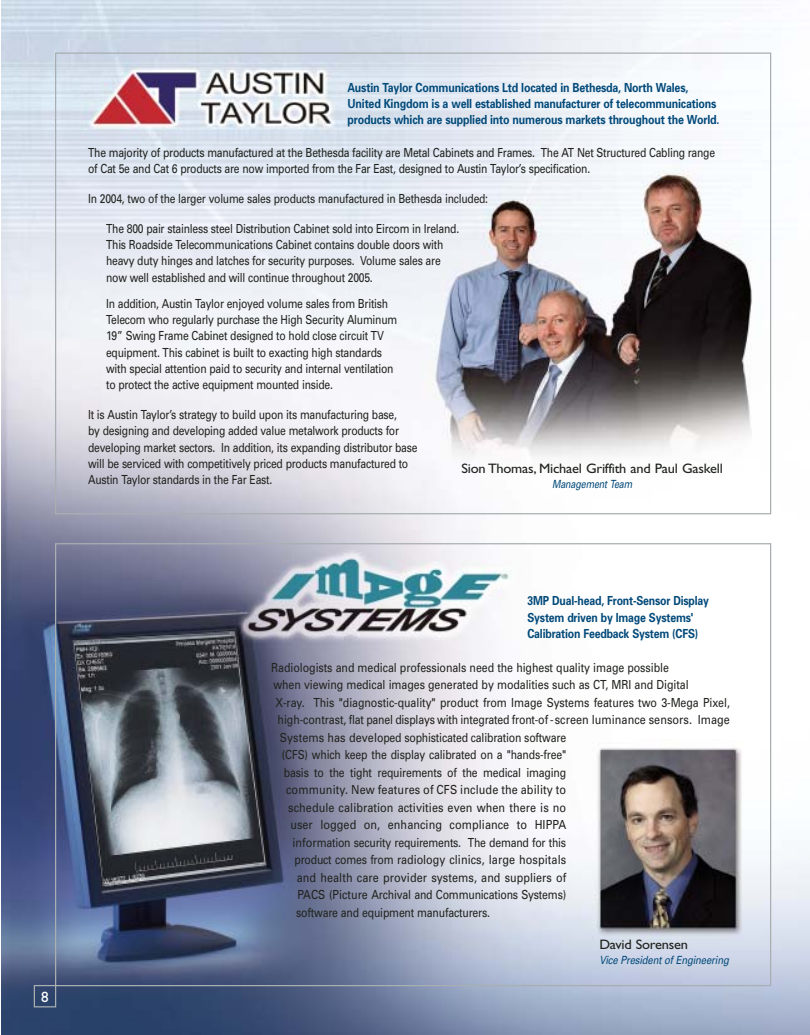
<style>
.page{position:relative;width:810px;height:1035px;background:#fff}
.page>*{position:absolute;margin:0;border:0;box-sizing:border-box;transform-origin:0 0}
.t1{font:15px "Gill Sans";color:#fff}
.t2{font:13.75px "Gill Sans";letter-spacing:-.015em;color:#20231e;scale:1.05 1}
.t3{font:12.5px/16.2px "Univers";letter-spacing:-.02em;color:#20231e;scale:.83 1}
.t4{font:12.5px "Univers";letter-spacing:-.02em;color:#20231e;scale:.85 1}
.t5{font:700 12.5px/16.2px "Univers";letter-spacing:-.015em;color:#034a7a;scale:.85 1}
.t6{font:12.5px "Univers";letter-spacing:-.02em;color:#20231e;scale:.84 1}
.t7{font:12.5px "Univers";letter-spacing:.005em;color:#20231e;scale:.87 1}
.t8{font:12.5px "Univers";letter-spacing:-.02em;color:#20231e;scale:.87 1}
.t9{font:700 12.5px/16.2px "Univers";letter-spacing:-.015em;color:#034a7a;scale:.84 1}
.t10{font:12.5px "Univers";color:#20231e;scale:.84 1}
.t11{font:12.5px "Univers";letter-spacing:.01em;color:#20231e;scale:.87 1}
.t12{font:12.5px "Univers";letter-spacing:-.02em;color:#20231e;scale:.86 1}
.t13{font:italic 11.25px "Univers";letter-spacing:-.015em;color:#034a7a;scale:.85 1}
.t14{font:italic 11.25px "Univers";letter-spacing:-.015em;color:#034a7a;scale:.8 1}
</style>
<div class="page">
<img style="left:1px;top:0;width:798px;height:1035px">
<svg style="left:799px;top:849px;width:11px;height:186px;background:#d0d8e7"></svg>
<img style="left:54px;top:52px;width:718px;height:935px">
<div style="left:34px;top:985px;width:22px;height:22px;border:1px solid #a9afb0"></div>
<p class="t5" style="left:348px;top:80px;width:439px">Austin Taylor Communications Ltd located in Bethesda, North Wales,<br>United Kingdom is a well established manufacturer of telecommunications products which are supplied into numerous markets throughout the World.</p>
<p class="t3" style="left:88px;top:145px;width:757px">The majority of products manufactured at the Bethesda facility are Metal Cabinets and Frames. The AT Net Structured Cabling range of Cat 5e and Cat 6 products are now imported from the Far East, designed to Austin Taylor’s specification.</p>
<p class="t3" style="left:88px;top:191px;width:484px">In 2004, two of the larger volume sales products manufactured in Bethesda included:</p>
<p class="t3" style="left:106px;top:221px;width:427px">The 800 pair stainless steel Distribution Cabinet sold into Eircom in Ireland.<br>This Roadside Telecommunications Cabinet contains double doors with heavy duty hinges and latches for security purposes. Volume sales are now well established and will continue throughout 2005.</p>
<p class="t3" style="left:106px;top:296px;width:352px">In addition, Austin Taylor enjoyed volume sales from British Telecom who regularly purchase the High Security Aluminum 19” Swing Frame Cabinet designed to hold close circuit TV equipment. This cabinet is built to exacting high standards with special attention paid to security and internal ventilation to protect the active equipment mounted inside.</p>
<p class="t3" style="left:88px;top:408px;width:398px">It is Austin Taylor’s strategy to build upon its manufacturing base,<br>by designing and developing added value metalwork products for developing market sectors. In addition, its expanding distributor base will be serviced with competitively priced products manufactured to Austin Taylor standards in the Far East.</p>
<p class="t2" style="left:462px;top:464px;width:250px">Sion Thomas, Michael Griffith and Paul Gaskell</p>
<p class="t14" style="left:552px;top:480px;width:102px">Management Team</p>
<p class="t1" style="left:41px;top:992px;width:9px">8</p>
<p class="t9" style="left:528px;top:594px;width:218px">3MP Dual-head, Front-Sensor Display<br>System driven by Image Systems'<br>Calibration Feedback System (CFS)</p>
<p class="t4" style="left:271px;top:662px;width:469px">Radiologists and medical professionals need the highest quality image possible</p>
<p class="t4" style="left:273px;top:680px;width:490px">when viewing medical images generated by modalities such as CT, MRI and Digital</p>
<p class="t4" style="left:276px;top:697px;width:536px">X-ray. This "diagnostic-quality" product from Image Systems features two 3-Mega Pixel,</p>
<p class="t4" style="left:278px;top:715px;width:534px">high-contrast, flat panel displays with integrated front-of -screen luminance sensors. Image</p>
<p class="t8" style="left:280px;top:732px;width:331px">Systems has developed sophisticated calibration software</p>
<p class="t6" style="left:282px;top:750px;width:340px">(CFS) which keep the display calibrated on a "hands-free"</p>
<p class="t6" style="left:284px;top:767px;width:338px">basis to the tight requirements of the medical imaging</p>
<p class="t11" style="left:286px;top:785px;width:324px">community. New features of CFS include the ability to</p>
<p class="t7" style="left:288px;top:802px;width:321px">schedule calibration activities even when there is no</p>
<p class="t7" style="left:290px;top:820px;width:319px">user logged on, enhancing compliance to HIPPA</p>
<p class="t8" style="left:292px;top:837px;width:316px">information security requirements. The demand for this</p>
<p class="t10" style="left:295px;top:855px;width:325px">product comes from radiology clinics, large hospitals</p>
<p class="t7" style="left:297px;top:872px;width:311px">and health care provider systems, and suppliers of</p>
<p class="t12" style="left:298px;top:890px;width:314px">PACS (Picture Archival and Communications Systems)</p>
<p class="t6" style="left:296px;top:907px;width:232px">software and equipment manufacturers.</p>
<p class="t2" style="left:599px;top:940px;width:86px">David Sorensen</p>
<p class="t13" style="left:599px;top:956px;width:154px">Vice President of Engineering</p>
</div>
